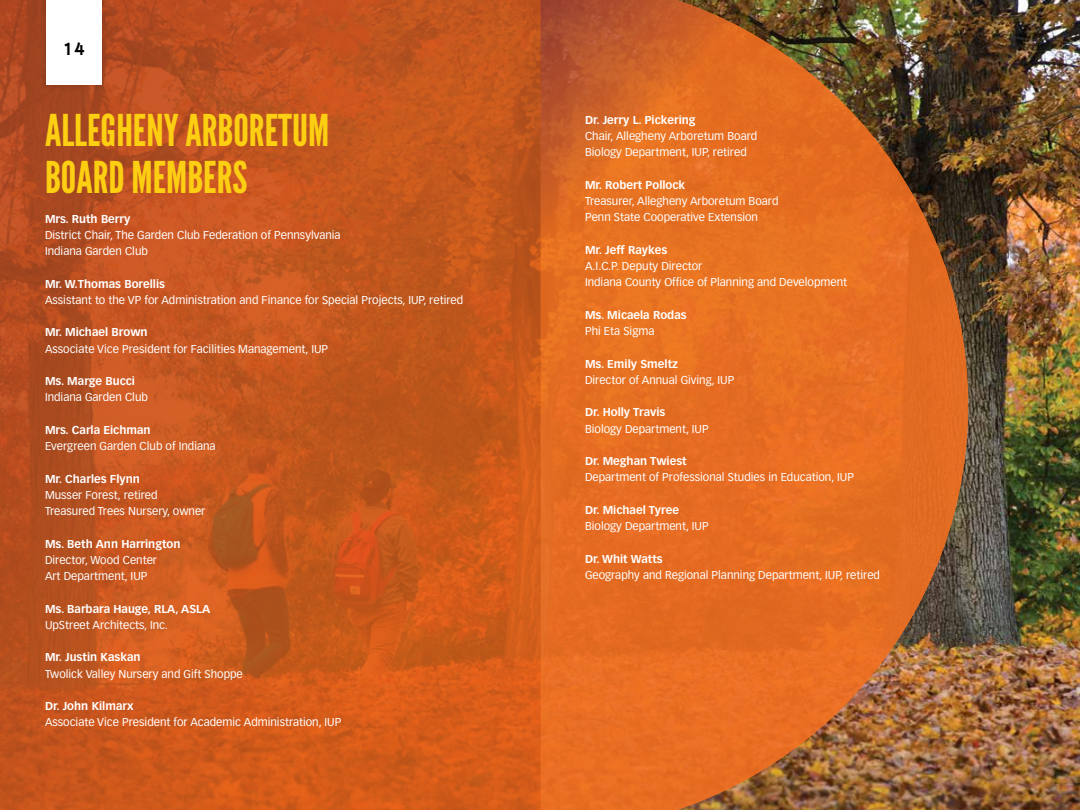
<style>
.page{position:relative;width:1080px;height:810px;background:#fff}
.page>*{position:absolute;margin:0;border:0;box-sizing:border-box;transform-origin:0 0}
.t1{font:43.75px/46.2px "League Gothic";color:#fdcf12}
.t2{font:18.75px "Martin Gothic Bld";color:#000}
.t3{font:11.25px/16.2px "Vectora LH";color:#fff}
.t4{font:700 11.25px "Vectora LH";color:#fff}
</style>
<div class="page">
<img style="left:968px;top:0;width:112px;height:810px">
<svg style="left:0;top:0;width:540px;height:810px;background:#c4561e"></svg>
<div style="left:39px;top:0;width:69px;height:92px;background:#000;opacity:.15"></div>
<div style="left:46px;top:0;width:56px;height:85px;background:#fff"></div>
<img style="left:540px;top:0;width:428px;height:810px">
<h2 class="t2" style="left:63px;top:37px;width:24px">14</h2>
<h1 class="t1" style="left:45px;top:108px;width:286px">ALLEGHENY ARBORETUM<br>BOARD MEMBERS</h1>
<p class="t4" style="left:45px;top:212px;width:87px">Mrs. Ruth Berry</p>
<p class="t3" style="left:45px;top:227px;width:297px">District Chair, The Garden Club Federation of Pennsylvania<br>Indiana Garden Club</p>
<p class="t4" style="left:45px;top:277px;width:122px">Mr. W.Thomas Borellis</p>
<p class="t3" style="left:45px;top:292px;width:420px">Assistant to the VP for Administration and Finance for Special Projects, IUP, retired</p>
<p class="t4" style="left:45px;top:326px;width:104px">Mr. Michael Brown</p>
<p class="t3" style="left:45px;top:341px;width:285px">Associate Vice President for Facilities Management, IUP</p>
<p class="t4" style="left:45px;top:374px;width:91px">Ms. Marge Bucci</p>
<p class="t3" style="left:45px;top:389px;width:104px">Indiana Garden Club</p>
<p class="t4" style="left:45px;top:423px;width:107px">Mrs. Carla Eichman</p>
<p class="t3" style="left:45px;top:438px;width:172px">Evergreen Garden Club of Indiana</p>
<p class="t4" style="left:45px;top:472px;width:96px">Mr. Charles Flynn</p>
<p class="t3" style="left:45px;top:487px;width:162px">Musser Forest, retired<br>Treasured Trees Nursery, owner</p>
<p class="t4" style="left:45px;top:537px;width:137px">Ms. Beth Ann Harrington</p>
<p class="t3" style="left:45px;top:552px;width:114px">Director, Wood Center<br>Art Department, IUP</p>
<p class="t4" style="left:45px;top:602px;width:167px">Ms. Barbara Hauge, RLA, ASLA</p>
<p class="t3" style="left:45px;top:617px;width:124px">UpStreet Architects, Inc.</p>
<p class="t4" style="left:45px;top:651px;width:97px">Mr. Justin Kaskan</p>
<p class="t3" style="left:45px;top:666px;width:199px">Twolick Valley Nursery and Gift Shoppe</p>
<p class="t4" style="left:45px;top:699px;width:90px">Dr. John Kilmarx</p>
<p class="t3" style="left:45px;top:714px;width:298px">Associate Vice President for Academic Administration, IUP</p>
<p class="t4" style="left:585px;top:113px;width:112px">Dr. Jerry L. Pickering</p>
<p class="t3" style="left:585px;top:128px;width:174px">Chair, Allegheny Arboretum Board<br>Biology Department, IUP, retired</p>
<p class="t4" style="left:585px;top:178px;width:102px">Mr. Robert Pollock</p>
<p class="t3" style="left:585px;top:193px;width:195px">Treasurer, Allegheny Arboretum Board<br>Penn State Cooperative Extension</p>
<p class="t4" style="left:585px;top:243px;width:84px">Mr. Jeff Raykes</p>
<p class="t3" style="left:585px;top:258px;width:264px">A.I.C.P. Deputy Director<br>Indiana County Office of Planning and Development</p>
<p class="t4" style="left:585px;top:308px;width:103px">Ms. Micaela Rodas</p>
<p class="t3" style="left:585px;top:323px;width:71px">Phi Eta Sigma</p>
<p class="t4" style="left:585px;top:357px;width:95px">Ms. Emily Smeltz</p>
<p class="t3" style="left:585px;top:372px;width:151px">Director of Annual Giving, IUP</p>
<p class="t4" style="left:585px;top:406px;width:82px">Dr. Holly Travis</p>
<p class="t3" style="left:585px;top:421px;width:125px">Biology Department, IUP</p>
<p class="t4" style="left:585px;top:454px;width:103px">Dr. Meghan Twiest</p>
<p class="t3" style="left:585px;top:469px;width:271px">Department of Professional Studies in Education, IUP</p>
<p class="t4" style="left:585px;top:503px;width:96px">Dr. Michael Tyree</p>
<p class="t3" style="left:585px;top:518px;width:125px">Biology Department, IUP</p>
<p class="t4" style="left:585px;top:552px;width:79px">Dr. Whit Watts</p>
<p class="t3" style="left:585px;top:567px;width:297px">Geography and Regional Planning Department, IUP, retired</p>
</div>
